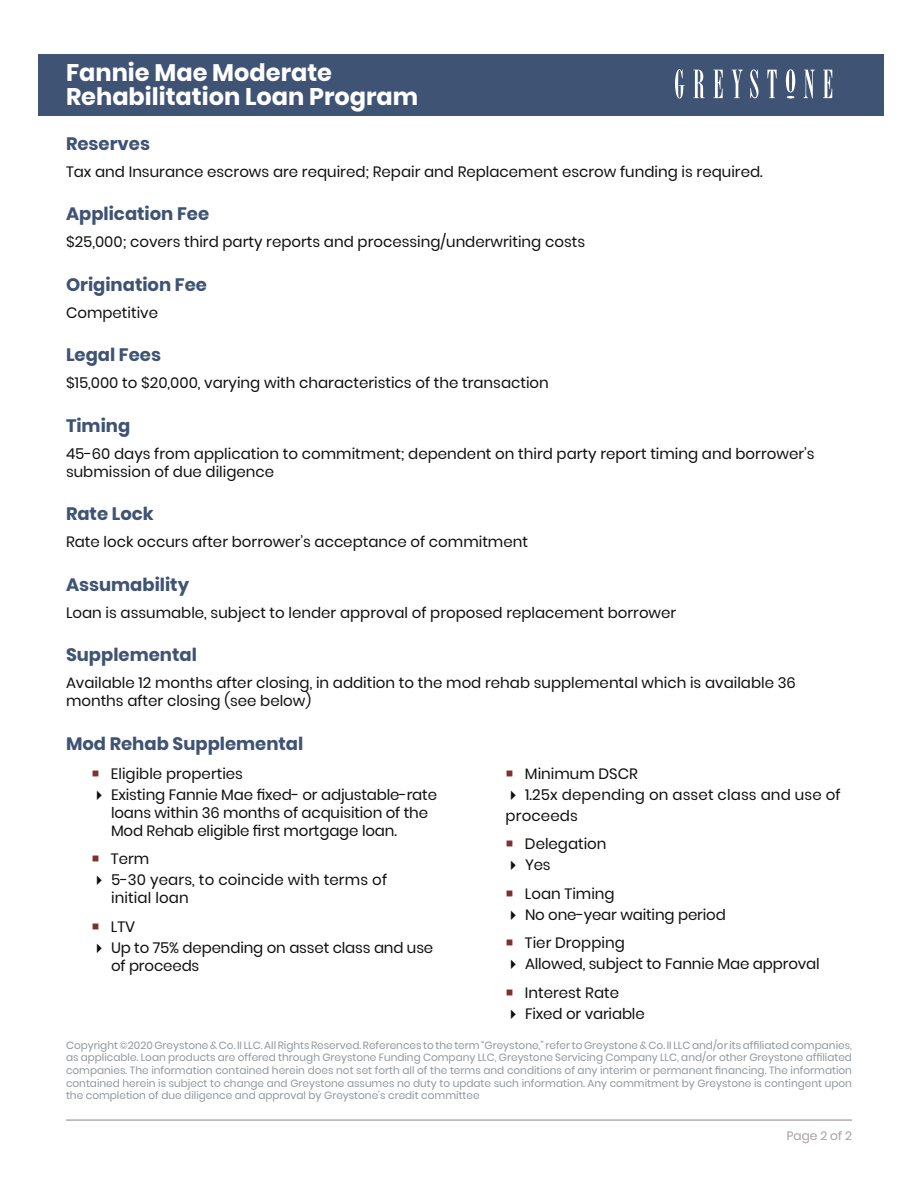
<style>
.page{position:relative;width:918px;height:1188px;background:#fff}
.page>*{position:absolute;margin:0;border:0;box-sizing:border-box;transform-origin:0 0}
.t1{font:700 24px/24px "Poppins";color:#fff}
.t2{font:700 18px "Poppins";color:#3f5374}
.t3{font:15px/21px "Poppins";color:#0e100e}
.t4{font:300 12px "Poppins";color:#b2acac}
.t5{font:10.5px/12.6px "Poppins";color:#90979d;text-align:justify}
</style>
<div class="page">
<div style="left:38px;top:54px;width:846px;height:62px;background:#3f5374"></div>
<svg style="left:675px;top:69px;width:157px;height:30px"></svg>
<hr style="left:66px;top:1120px;width:786px;height:1px;background:#b2acac">
<h1 class="t1" style="left:66px;top:60px;width:354px">Fannie Mae Moderate<br>Rehabilitation Loan Program</h1>
<p class="t2" style="left:66px;top:133px;width:86px">Reserves</p>
<p class="t3" style="left:66px;top:161px;width:698px">Tax and Insurance escrows are required; Repair and Replacement escrow funding is required.</p>
<p class="t2" style="left:66px;top:204px;width:145px">Application Fee</p>
<p class="t3" style="left:66px;top:232px;width:521px">$25,000; covers third party reports and processing/underwriting costs</p>
<p class="t2" style="left:66px;top:274px;width:143px">Origination Fee</p>
<p class="t3" style="left:66px;top:302px;width:94px">Competitive</p>
<p class="t2" style="left:66px;top:345px;width:97px">Legal Fees</p>
<p class="t3" style="left:66px;top:373px;width:484px">$15,000 to $20,000, varying with characteristics of the transaction</p>
<p class="t2" style="left:66px;top:415px;width:66px">Timing</p>
<p class="t3" style="left:66px;top:445px;width:750px;line-height:18px">45-60 days from application to commitment; dependent on third party report timing and borrower’s submission of due diligence</p>
<p class="t2" style="left:66px;top:504px;width:89px">Rate Lock</p>
<p class="t3" style="left:66px;top:532px;width:464px">Rate lock occurs after borrower’s acceptance of commitment</p>
<p class="t2" style="left:66px;top:574px;width:125px">Assumability</p>
<p class="t3" style="left:66px;top:602px;width:612px">Loan is assumable, subject to lender approval of proposed replacement borrower</p>
<p class="t2" style="left:66px;top:645px;width:132px">Supplemental</p>
<p class="t3" style="left:66px;top:674px;width:731px;line-height:18px">Available 12 months after closing, in addition to the mod rehab supplemental which is available 36 months after closing (see below)</p>
<p class="t2" style="left:66px;top:733px;width:239px">Mod Rehab Supplemental</p>
<p class="t3" style="left:111px;top:763px;width:328px">Eligible properties<br>Existing Fannie Mae fixed- or adjustable-rate</p>
<p class="t3" style="left:111px;top:804px;width:319px;line-height:18px">loans within 36 months of acquisition of the<br>Mod Rehab eligible first mortgage loan.</p>
<p class="t3" style="left:111px;top:849px;width:278px">Term<br>5-30 years, to coincide with terms of</p>
<p class="t3" style="left:111px;top:884px;width:79px;line-height:28.5px">initial loan<br>LTV</p>
<p class="t3" style="left:111px;top:939px;width:324px;line-height:18px">Up to 75% depending on asset class and use of proceeds</p>
<p class="t3" style="left:525px;top:763px;width:115px">Minimum DSCR</p>
<p class="t3" style="left:525px;top:784px;width:317px">1.25x depending on asset class and use of</p>
<p class="t3" style="left:506px;top:805px;width:74px">proceeds</p>
<p class="t3" style="left:525px;top:834px;width:83px">Delegation<br>Yes</p>
<p class="t3" style="left:525px;top:883px;width:202px">Loan Timing<br>No one-year waiting period</p>
<p class="t3" style="left:525px;top:933px;width:296px">Tier Dropping<br>Allowed, subject to Fannie Mae approval</p>
<p class="t3" style="left:525px;top:982px;width:121px">Interest Rate<br>Fixed or variable</p>
<p class="t5" style="left:66px;top:1039px;width:788px">Copyright ©2020 Greystone &amp; Co. II LLC. All Rights Reserved. References to the term “Greystone,” refer to Greystone &amp; Co. II LLC and/or its affiliated companies, as applicable. Loan products are offered through Greystone Funding Company LLC, Greystone Servicing Company LLC, and/or other Greystone affiliated companies. The information contained herein does not set forth all of the terms and conditions of any interim or permanent financing. The information contained herein is subject to change and Greystone assumes no duty to update such information. Any commitment by Greystone is contingent upon the completion of due diligence and approval by Greystone’s credit committee</p>
<p class="t4" style="left:787px;top:1129px;width:67px">Page 2 of 2</p>
</div>
